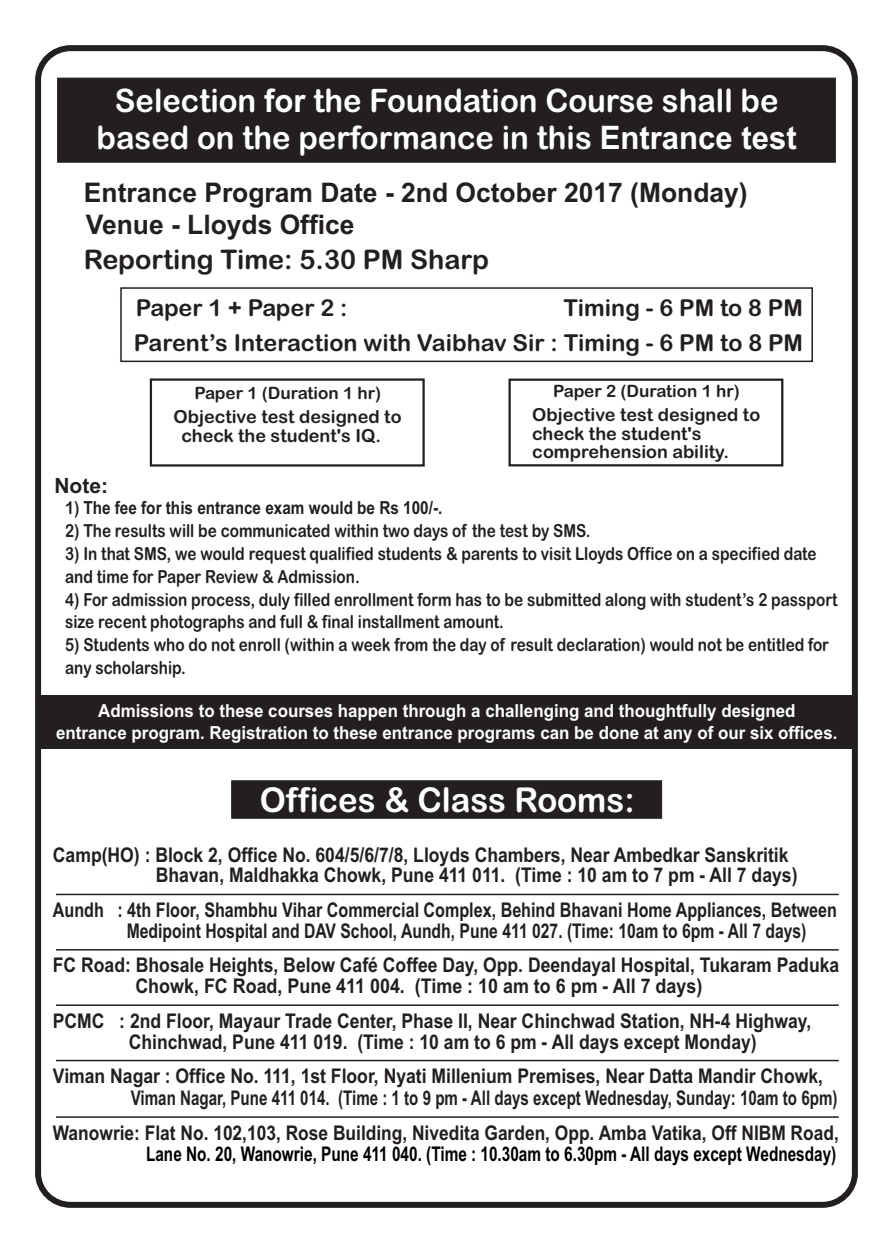
<style>
.page{position:relative;width:893px;height:1253px;background:#fff}
.page>*{position:absolute;margin:0;border:0;box-sizing:border-box;transform-origin:0 0}
.t1{font:34.2px "Arial Rounded MT Bold";color:#fff;scale:.96 1}
.t2{font:32.4px/37.5px "Arial Rounded MT Bold";color:#fff;text-align:center;scale:.96 1}
.t3{font:700 27px "Arial";color:#231f20}
.t4{font:27px "Arial Rounded MT Bold";color:#231f20}
.t5{font:23.4px/34.5px "Arial Rounded MT Bold";color:#231f20;text-align:right}
.t6{font:700 21px "Arial";color:#231f20}
.t7{font:700 20.25px/20.9px "Arial Narrow";color:#231f20;scale:1.06 1}
.t8{font:700 20.25px/20.9px "Arial Narrow";color:#231f20}
.t9{font:700 20.25px "Arial Narrow";color:#231f20;scale:1.04 1}
.t10{font:700 20.25px "Arial Narrow";color:#000;scale:.92 1}
.t11{font:18px/23px "Arial Rounded MT Bold";color:#231f20;scale:.85 1}
.t12{font:700 18px/22px "Arial";color:#fff;text-align:center;scale:.94 1}
.t13{font:18px/18.9px "Arial Rounded MT Bold";color:#231f20}
.t14{font:700 18px "Arial";color:#231f20;scale:.85 1}
.t15{font:17.1px "Arial Rounded MT Bold";color:#231f20}
.s1{font-family:"Arial";font-weight:700}
.s2{font-family:"Arial Rounded MT Bold";font-weight:400}
</style>
<div class="page">
<div style="left:40px;top:695px;width:812px;height:53px;background:#231f20"></div>
<div style="left:57px;top:78px;width:778px;height:84px;background:#231f20"></div>
<div style="left:150px;top:378px;width:274px;height:89px;border:2px solid #231f20"></div>
<div style="left:508px;top:379px;width:275px;height:87px;border:2px solid #231f20"></div>
<div style="left:120px;top:287px;width:693px;height:75px;border:2px solid #231f20"></div>
<div style="left:231px;top:780px;width:431px;height:38px;background:#231f20"></div>
<hr style="left:56px;top:894px;width:782px;height:1px;background:#231f20">
<hr style="left:56px;top:949px;width:782px;height:1px;background:#231f20">
<hr style="left:56px;top:1004px;width:782px;height:2px;background:#231f20">
<hr style="left:56px;top:1060px;width:782px;height:1px;background:#231f20">
<hr style="left:56px;top:1116px;width:782px;height:2px;background:#231f20">
<div style="left:35px;top:45px;width:822px;height:1163px;border:6px solid #231f20;border-radius:32px"></div>
<h2 class="t2" style="left:97px;top:85px;width:730px">Selection <span class="s1">for</span> the Foundation Course shall be based on the performance in this <span class="s1">Entrance test</span></h2>
<h3 class="t3" style="left:84px;top:182px;width:665px">Entrance Program Date - 2nd October 2017 (Monday)</h3>
<h3 class="t3" style="left:86px;top:214px;width:270px">Venue - Lloyds Office</h3>
<h3 class="t4" style="left:84px;top:250px;width:406px">Reporting Time: 5.30 PM Sharp</h3>
<p class="t5" style="left:134px;top:293px;width:670px">Timing - 6 PM to 8 PM<br>Parent’s Interaction with Vaibhav Sir : Timing - 6 PM to 8 PM</p>
<p class="t5" style="left:136px;top:293px;width:213px">Paper 1 + Paper 2 :</p>
<p class="t15" style="left:194px;top:386px;width:188px">Paper 1 (Duration 1 hr)</p>
<p class="t13" style="left:181px;top:409px;width:221px;text-indent:-8px">Objective test designed to check the student's IQ.</p>
<p class="t15" style="left:553px;top:385px;width:188px">Paper 2 (Duration 1 hr)</p>
<p class="t13" style="left:532px;top:406px;width:229px">Objective test designed to check the student's comprehension ability.</p>
<p class="t6" style="left:54px;top:477px;width:55px">Note:</p>
<p class="t14" style="left:65px;top:501px;width:445px"><span class="s2">1)</span> The fee for this entrance exam would be Rs 100/-.</p>
<p class="t11" style="left:65px;top:521px;width:619px">2) The results will be communicated within two days of the test by SMS.</p>
<p class="t11" style="left:65px;top:543px;width:885px">3) In that SMS, we would request qualified students &amp; parents to visit Lloyds Office on a specified date and time for Paper Review &amp; Admission.</p>
<p class="t11" style="left:65px;top:589px;width:910px">4) For admission process, duly filled enrollment form has to be submitted along with student’s 2 passport size recent photographs and full &amp; final installment amount.</p>
<p class="t11" style="left:65px;top:635px;width:900px">5) Students who do not enroll (within a week from the day of result declaration) would not be entitled for any scholarship.</p>
<p class="t12" style="left:56px;top:701px;width:832px">Admissions to these courses happen through a challenging and thoughtfully designed<br>entrance program. Registration to these entrance programs can be done at any of our six offices.</p>
<h1 class="t1" style="left:260px;top:787px;width:392px">Offices &amp; Class Rooms:</h1>
<p class="t7" style="left:156px;top:846px;width:607px;text-indent:-103px">Camp(HO) : Block 2, Office No. 604/5/6/7/8, Lloyds Chambers, Near Ambedkar Sanskritik<br>Bhavan, Maldhakka Chowk, Pune 411 011. (Time : 10 am to 7 pm - All 7 days)</p>
<p class="t8" style="left:127px;top:901px;width:711px;text-indent:-74px">Aundh : 4th Floor, Shambhu Vihar Commercial Complex, Behind Bhavani Home Appliances, Between<br>Medipoint Hospital and DAV School, Aundh, Pune 411 027. (Time: 10am to 6pm - All 7 days)</p>
<p class="t7" style="left:135px;top:957px;width:665px;text-indent:-82px">FC Road: Bhosale Heights, Below Café Coffee Day, Opp. Deendayal Hospital, Tukaram Paduka<br>Chowk, FC Road, Pune 411 004. (Time : 10 am to 6 pm - All 7 days)</p>
<p class="t7" style="left:129px;top:1012px;width:645px;text-indent:-76px">PCMC : 2nd Floor, Mayaur Trade Center, Phase II, Near Chinchwad Station, NH-4 Highway,<br>Chinchwad, Pune 411 019. (Time : 10 am to 6 pm - All days except Monday)</p>
<p class="t7" style="left:131px;top:1067px;width:668px;line-height:22px;text-indent:-78px">Viman Nagar : Office No. 111, 1st Floor, Nyati Millenium Premises, Near Datta Mandir Chowk,<br>Viman Nagar, Pune 411 014. (Time : 1 to 9 pm - All days except Wednesday, Sunday: 10am to 6pm)</p>
<p class="t9" style="left:53px;top:1125px;width:757px">Wanowrie: Flat No. 102,103, Rose Building, Nivedita Garden, Opp. Amba Vatika, Off NIBM Road,</p>
<p class="t10" style="left:146px;top:1146px;width:751px">Lane No. 20, Wanowrie, Pune 411 040. (Time : 10.30am to 6.30pm - All days except Wednesday)</p>
</div>
